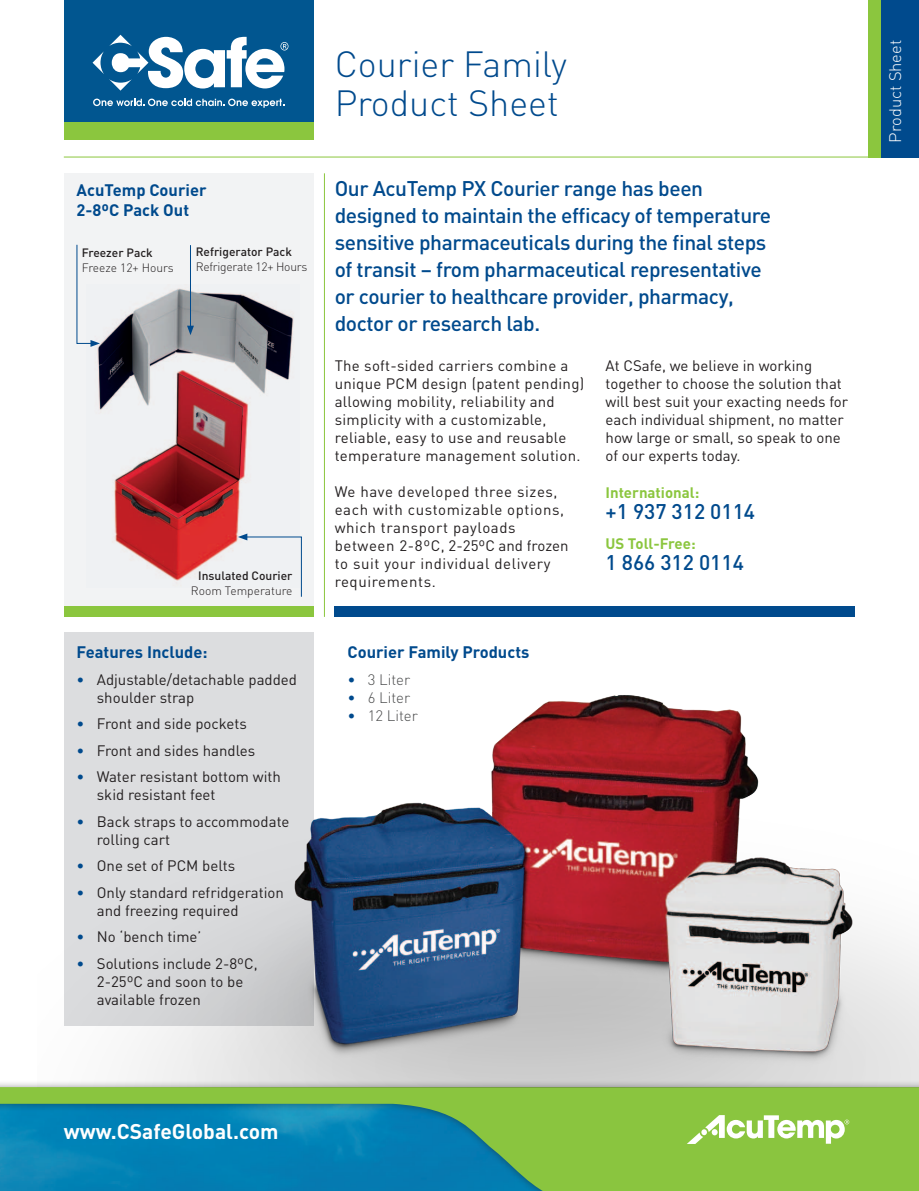
<style>
.page{position:relative;width:919px;height:1191px;background:#fff}
.page>*{position:absolute;margin:0;border:0;box-sizing:border-box;transform-origin:0 0}
.t1{font:300 36px/39px "DIN";color:#004a8d}
.t2{font:500 21px/27px "DIN";letter-spacing:-.02em;color:#004a8d}
.t3{font:500 21px "DIN";color:#004a8d}
.t4{font:700 21px "DIN";color:#fff}
.t5{font:700 16.5px/19.8px "DIN";color:#004a8d}
.t6{font:300 16.5px "DIN";color:#fff}
.t7{font:15px/18px "DIN";color:#231f20}
.t8{font:15px/18px "DIN";letter-spacing:.02em;color:#231f20}
.t9{font:15px/18px "DIN";letter-spacing:.04em;color:#231f20}
.t10{font:700 15px "DIN";color:#8bc63e}
.t11{font:300 15px "DIN";color:#4b4c4d}
.t12{font:300 12px "DIN";letter-spacing:-.015em;color:#231f20}
.t13{font:500 12px "DIN";color:#231f20}
.s1{color:#004a8d}
</style>
<div class="page">
<hr style="left:64px;top:157px;width:817px;height:1px;background:#8bc63e">
<div style="left:64px;top:121px;width:249px;height:19px;background:#8bc63e"></div>
<div style="left:64px;top:0;width:249px;height:121px;background:#015690"></div>
<svg style="left:93px;top:99px;width:191px;height:9px"></svg>
<svg style="left:92px;top:35px;width:196px;height:56px"></svg>
<hr style="left:324px;top:173px;width:1px;height:444px;background:#8bc63e">
<div style="left:64px;top:632px;width:249px;height:393px;background:#dcdddf"></div>
<div style="left:64px;top:173px;width:249px;height:438px;background:#f2f3f4"></div>
<svg style="left:0;top:1087px;width:918px;height:104px;background:#4ba475"></svg>
<div style="left:881px;top:0;width:37px;height:157px;background:#004a8d"></div>
<div style="left:868px;top:0;width:13px;height:157px;background:#8bc63e"></div>
<img style="left:97px;top:288px;width:197px;height:293px">
<img style="left:38px;top:676px;width:880px;height:411px">
<svg style="left:686px;top:1115px;width:163px;height:29px"></svg>
<div style="left:64px;top:606px;width:249px;height:11px;background:#8bc63e"></div>
<div style="left:334px;top:606px;width:521px;height:11px;background:#004a8d"></div>
<svg style="left:76px;top:244px;width:24px;height:103px"></svg>
<svg style="left:238px;top:533px;width:64px;height:64px"></svg>
<hr style="left:190px;top:245px;width:1px;height:83px;background:#004a8d">
<svg style="left:187px;top:326px;width:7px;height:9px"></svg>
<p class="t5" style="left:77px;top:179px;width:132px">AcuTemp Courier<br>2-8ºC Pack Out</p>
<p class="t13" style="left:82px;top:244px;width:72px">Freezer Pack</p>
<p class="t12" style="left:82px;top:260px;width:94px">Freeze 12+ Hours</p>
<p class="t13" style="left:196px;top:244px;width:98px">Refrigerator Pack</p>
<p class="t12" style="left:196px;top:259px;width:113px">Refrigerate 12+ Hours</p>
<p class="t13" style="left:198px;top:568px;width:96px">Insulated Courier</p>
<p class="t12" style="left:191px;top:583px;width:103px">Room Temperature</p>
<p class="t5" style="left:77px;top:641px;width:133px">Features Include:</p>
<p class="t7" style="left:97px;top:670px;width:202px;text-indent:-20px"><span class="s1">•</span> Adjustable/detachable padded shoulder strap</p>
<p class="t7" style="left:77px;top:714px;width:172px"><span class="s1">•</span> Front and side pockets</p>
<p class="t7" style="left:77px;top:741px;width:180px"><span class="s1">•</span> Front and sides handles</p>
<p class="t7" style="left:97px;top:767px;width:186px;text-indent:-20px"><span class="s1">•</span> Water resistant bottom with skid resistant feet</p>
<p class="t7" style="left:97px;top:812px;width:194px;text-indent:-20px"><span class="s1">•</span> Back straps to accommodate rolling cart</p>
<p class="t7" style="left:77px;top:856px;width:160px"><span class="s1">•</span> One set of PCM belts</p>
<p class="t7" style="left:97px;top:883px;width:189px;text-indent:-20px"><span class="s1">•</span> Only standard refridgeration and freezing required</p>
<p class="t7" style="left:77px;top:927px;width:126px"><span class="s1">•</span> No ‘bench time’</p>
<p class="t7" style="left:97px;top:954px;width:162px;text-indent:-20px"><span class="s1">•</span> Solutions include 2-8ºC,<br>2-25ºC and soon to be available frozen</p>
<h1 class="t1" style="left:334px;top:44px;width:234px">Courier Family<br>Product Sheet</h1>
<p class="t2" style="left:334px;top:174px;width:438px">Our AcuTemp PX Courier range has been designed to maintain the efficacy of temperature sensitive pharmaceuticals during the final steps of transit – from pharmaceutical representative or courier to healthcare provider, pharmacy, doctor or research lab.</p>
<p class="t8" style="left:334px;top:356px;width:251px">The soft-sided carriers combine a unique PCM design (patent pending) allowing mobility, reliability and simplicity with a customizable, reliable, easy to use and reusable temperature management solution.</p>
<p class="t9" style="left:334px;top:482px;width:235px">We have developed three sizes, each with customizable options, which transport payloads between 2-8ºC, 2-25ºC and frozen to suit your individual delivery requirements.</p>
<p class="t5" style="left:347px;top:641px;width:183px">Courier Family Products</p>
<p class="t11" style="left:347px;top:670px;width:64px"><span class="s1">•</span> 3 Liter</p>
<p class="t11" style="left:347px;top:688px;width:64px"><span class="s1">•</span> 6 Liter</p>
<p class="t11" style="left:347px;top:706px;width:72px"><span class="s1">•</span> 12 Liter</p>
<p class="t7" style="left:605px;top:356px;width:244px">At CSafe, we believe in working together to choose the solution that will best suit your exacting needs for each individual shipment, no matter how large or small, so speak to one of our experts today.</p>
<p class="t10" style="left:605px;top:483px;width:95px">International:</p>
<h2 class="t3" style="left:605px;top:498px;width:151px">+1 937 312 0114</h2>
<p class="t10" style="left:605px;top:534px;width:92px">US Toll-Free:</p>
<h2 class="t3" style="left:605px;top:549px;width:140px">1 866 312 0114</h2>
<p class="t6" style="left:885px;top:143px;width:104px;rotate:-90deg">Product Sheet</p>
<h2 class="t4" style="left:64px;top:1117px;width:216px">www.CSafeGlobal.com</h2>
</div>
